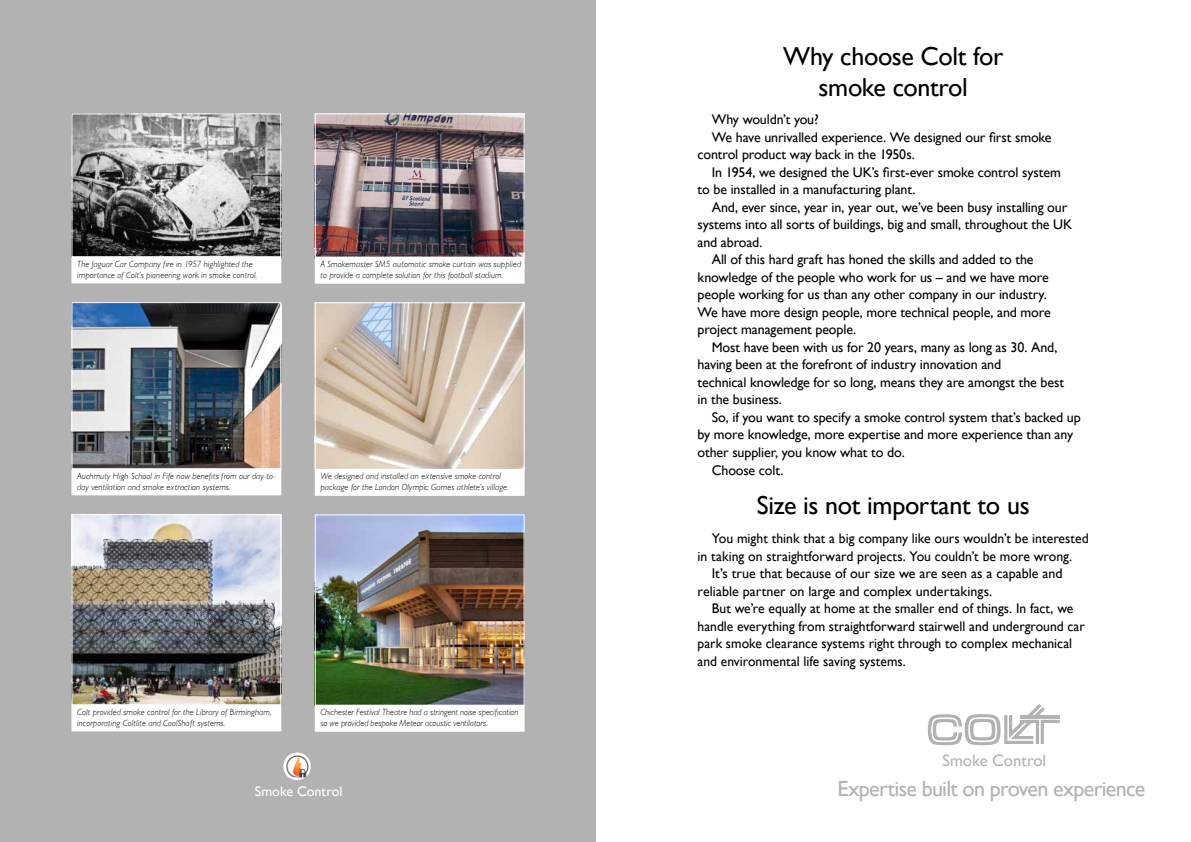
<style>
.page{position:relative;width:1191px;height:842px;background:#fff}
.page>*{position:absolute;margin:0;border:0;box-sizing:border-box;transform-origin:0 0}
.t1{font:26px/31px "Gill Sans";letter-spacing:-.015em;color:#000;text-align:center}
.t2{font:22px "Gill Sans";letter-spacing:-.03em;color:#b3b2b2}
.t3{font:16.6px "Gill Sans";color:#b3b2b2}
.t4{font:14px "Gill Sans";letter-spacing:-.005em;color:#000}
.t5{font:14px "Gill Sans";color:#fff}
.t6{font:italic 300 9px/11px "Gill Sans";letter-spacing:.01em;color:#000}
.t7{font:italic 300 9px/11px "Gill Sans";letter-spacing:.01em;color:#000;scale:.96 1}
</style>
<div class="page">
<div style="left:0;top:0;width:595px;height:842px;background:#b3b2b2"></div>
<svg style="left:283px;top:753px;width:28px;height:27px"></svg>
<img style="left:286px;top:753px;width:23px;height:24px">
<svg style="left:927px;top:704px;width:132px;height:41px"></svg>
<hr style="left:1020px;top:715px;width:39px;height:3px;background:#b3b2b2">
<img style="left:317px;top:516px;width:205px;height:188px">
<div style="left:315px;top:514px;width:209px;height:192px;border:1px solid #fff"></div>
<div style="left:315px;top:705px;width:209px;height:27px;background:#fff;border:1px solid #fff"></div>
<img style="left:73px;top:516px;width:206px;height:187px">
<div style="left:71px;top:514px;width:210px;height:191px;border:1px solid #fff"></div>
<div style="left:71px;top:704px;width:210px;height:27px;background:#fff;border:1px solid #fff"></div>
<img style="left:73px;top:115px;width:206px;height:140px">
<div style="left:71px;top:113px;width:210px;height:144px;border:1px solid #fff"></div>
<div style="left:71px;top:256px;width:210px;height:27px;background:#fff;border:1px solid #fff"></div>
<img style="left:73px;top:304px;width:206px;height:163px">
<div style="left:71px;top:302px;width:210px;height:167px;border:1px solid #fff"></div>
<div style="left:71px;top:468px;width:210px;height:27px;background:#fff;border:1px solid #fff"></div>
<img style="left:317px;top:115px;width:205px;height:141px">
<div style="left:315px;top:113px;width:209px;height:145px;border:1px solid #fff"></div>
<div style="left:315px;top:257px;width:209px;height:27px;background:#fff;border:1px solid #fff"></div>
<img style="left:317px;top:304px;width:205px;height:164px">
<div style="left:315px;top:302px;width:209px;height:168px;border:1px solid #fff"></div>
<div style="left:315px;top:469px;width:209px;height:27px;background:#fff"></div>
<p class="t6" style="left:77px;top:258px;width:181px">The Jaguar Car Company fire in 1957 highlighted the importance of Colt’s pioneering work in smoke control.</p>
<p class="t6" style="left:320px;top:259px;width:202px">A Smokemaster SM5 automatic smoke curtain was supplied to provide a complete solution for this football stadium.</p>
<p class="t6" style="left:77px;top:470px;width:200px">Auchmuty High School in Fife now benefits from our day-to&shy;day ventilation and smoke extraction systems.</p>
<p class="t6" style="left:320px;top:471px;width:190px">We designed and installed an extensive smoke control package for the London Olympic Games athlete’s village.</p>
<p class="t6" style="left:77px;top:706px;width:196px">Colt provided smoke control for the Library of Birmingham, incorporating Coltlite and CoolShaft systems.</p>
<p class="t7" style="left:320px;top:707px;width:208px">Chichester Festival Theatre had a stringent noise specification so we provided bespoke Meteor acoustic ventilators.</p>
<p class="t5" style="left:255px;top:782px;width:89px">Smoke Control</p>
<h1 class="t1" style="left:783px;top:41px;width:222px">Why choose Colt for smoke control</h1>
<p class="t4" style="left:711px;top:111px;width:108px">Why wouldn’t you?</p>
<p class="t4" style="left:711px;top:129px;width:341px">We have unrivalled experience. We designed our first smoke</p>
<p class="t4" style="left:697px;top:146px;width:219px">control product way back in the 1950s.</p>
<p class="t4" style="left:711px;top:164px;width:351px">In 1954, we designed the UK’s first-ever smoke control system</p>
<p class="t4" style="left:697px;top:181px;width:219px">to be installed in a manufacturing plant.</p>
<p class="t4" style="left:711px;top:199px;width:357px">And, ever since, year in, year out, we’ve been busy installing our</p>
<p class="t4" style="left:697px;top:216px;width:376px">systems into all sorts of buildings, big and small, throughout the UK</p>
<p class="t4" style="left:697px;top:234px;width:66px">and abroad.</p>
<p class="t4" style="left:711px;top:251px;width:323px">All of this hard graft has honed the skills and added to the</p>
<p class="t4" style="left:697px;top:269px;width:353px">knowledge of the people who work for us – and we have more</p>
<p class="t4" style="left:697px;top:286px;width:351px">people working for us than any other company in our industry.</p>
<p class="t4" style="left:697px;top:304px;width:355px">We have more design people, more technical people, and more</p>
<p class="t4" style="left:697px;top:321px;width:160px">project management people.</p>
<p class="t4" style="left:711px;top:339px;width:347px">Most have been with us for 20 years, many as long as 30. And,</p>
<p class="t4" style="left:697px;top:356px;width:305px">having been at the forefront of industry innovation and</p>
<p class="t4" style="left:697px;top:374px;width:368px">technical knowledge for so long, means they are amongst the best</p>
<p class="t4" style="left:697px;top:391px;width:86px">in the business.</p>
<p class="t4" style="left:711px;top:409px;width:370px">So, if you want to specify a smoke control system that’s backed up</p>
<p class="t4" style="left:697px;top:426px;width:377px">by more knowledge, more expertise and more experience than any</p>
<p class="t4" style="left:697px;top:444px;width:209px">other supplier, you know what to do.</p>
<p class="t4" style="left:711px;top:462px;width:73px">Choose colt.</p>
<h1 class="t1" style="left:756px;top:491px;width:274px">Size is not important to us</h1>
<p class="t4" style="left:711px;top:530px;width:378px">You might think that a big company like ours wouldn’t be interested</p>
<p class="t4" style="left:697px;top:548px;width:376px">in taking on straightforward projects. You couldn’t be more wrong.</p>
<p class="t4" style="left:711px;top:565px;width:352px">It’s true that because of our size we are seen as a capable and</p>
<p class="t4" style="left:697px;top:583px;width:296px">reliable partner on large and complex undertakings.</p>
<p class="t4" style="left:711px;top:600px;width:363px">But we’re equally at home at the smaller end of things. In fact, we</p>
<p class="t4" style="left:697px;top:618px;width:389px">handle everything from straightforward stairwell and underground car</p>
<p class="t4" style="left:697px;top:635px;width:376px">park smoke clearance systems right through to complex mechanical</p>
<p class="t4" style="left:697px;top:653px;width:210px">and environmental life saving systems.</p>
<p class="t3" style="left:942px;top:751px;width:105px">Smoke Control</p>
<h2 class="t2" style="left:837px;top:776px;width:309px">Expertise built on proven experience</h2>
</div>
